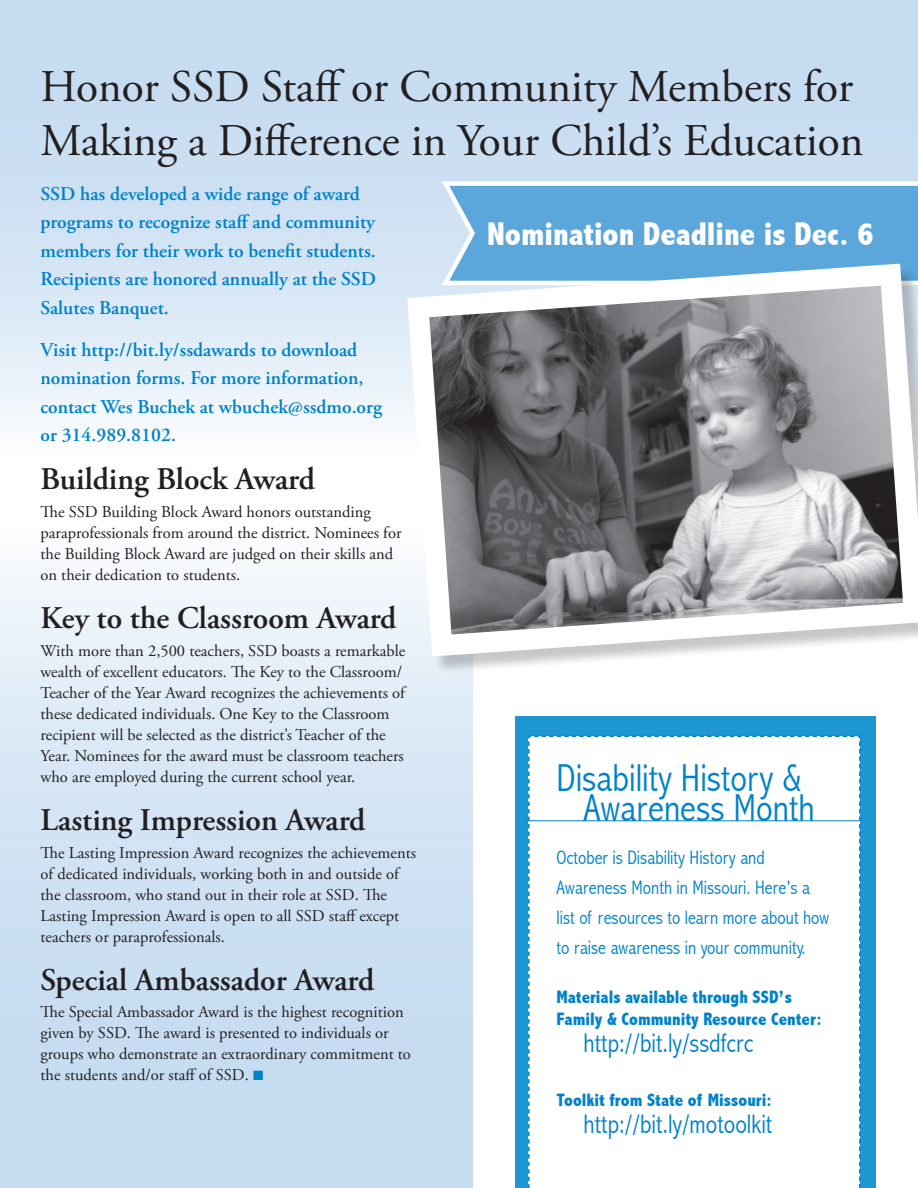
<style>
.page{position:relative;width:918px;height:1188px;background:#fff}
.page>*{position:absolute;margin:0;border:0;box-sizing:border-box;transform-origin:0 0}
.Body{font:45.3px/54.3px "Adobe Garamond Pro";color:#231f20}
.Paragraph_Style_1{font:300 condensed 39px/30px "Abadi";color:#0082c8}
.Body-2{font:800 condensed 33px "Abadi";color:#fff}
.Body-3{font:600 31.5px "Adobe Garamond Pro";color:#231f20}
.Paragraph_Style_1-2{font:300 condensed 27px "Abadi";color:#0082c8}
.Body-4{font:600 19.5px/28.5px "Adobe Garamond Pro";color:#0082c8}
.Paragraph_Style_1-3{font:300 condensed 19.5px/30px "Abadi";color:#0082c8}
.Paragraph_Style_1-4{font:800 condensed 18px/21.6px "Abadi";color:#0082c8}
.Body-5{font:16.5px/21px "Adobe Garamond Pro";color:#231f20}
.s1{color:#0082c8}
</style>
<div class="page">
<div style="left:516px;top:716px;width:360px;height:472px;background:#1e96d2"></div>
<div style="left:0;top:0;width:918px;height:463px;background:linear-gradient(to bottom,#bbd5ee,#f3f7fc)"></div>
<div style="left:0;top:513px;width:472px;height:675px;background:linear-gradient(to bottom,#f3f7fc,#bad5ee)"></div>
<svg style="left:438px;top:177px;width:480px;height:76px;background:#71b1de"></svg>
<svg style="left:396px;top:253px;width:522px;height:415px"></svg>
<div style="left:527px;top:735px;width:334px;height:453px;background:#fff"></div>
<hr style="left:526px;top:821px;width:333px;height:1px;background:#0082c8">
<p class="Body" style="left:40px;top:61px;width:825px">Honor SSD Staff or Community Members for<br>Making a Difference in Your Child’s Education</p>
<p class="Body-4" style="left:40px;top:180px;width:337px">SSD has developed a wide range of award programs to recognize staff and community members for their work to benefit students.<br>Recipients are honored annually at the SSD Salutes Banquet.</p>
<p class="Body-4" style="left:40px;top:336px;width:343px">Visit http://bit.ly/ssdawards to download nomination forms. For more information, contact Wes Buchek at wbuchek@ssdmo.org or 314.989.8102.</p>
<p class="Body-3" style="left:40px;top:461px;width:276px">Building Block Award</p>
<p class="Body-5" style="left:40px;top:502px;width:363px">The SSD Building Block Award honors outstanding paraprofessionals from around the district. Nominees for the Building Block Award are judged on their skills and on their dedication to students.</p>
<p class="Body-3" style="left:40px;top:600px;width:357px">Key to the Classroom Award</p>
<p class="Body-5" style="left:40px;top:641px;width:366px">With more than 2,500 teachers, SSD boasts a remarkable wealth of excellent educators. The Key to the Classroom/ Teacher of the Year Award recognizes the achievements of these dedicated individuals. One Key to the Classroom recipient will be selected as the district’s Teacher of the Year. Nominees for the award must be classroom teachers who are employed during the current school year.</p>
<p class="Body-3" style="left:40px;top:802px;width:326px">Lasting Impression Award</p>
<p class="Body-5" style="left:40px;top:843px;width:377px">The Lasting Impression Award recognizes the achievements of dedicated individuals, working both in and outside of the classroom, who stand out in their role at SSD. The Lasting Impression Award is open to all SSD staff except teachers or paraprofessionals.</p>
<p class="Body-3" style="left:40px;top:962px;width:335px">Special Ambassador Award</p>
<p class="Body-5" style="left:40px;top:1002px;width:372px">The Special Ambassador Award is the highest recognition given by SSD. The award is presented to individuals or groups who demonstrate an extraordinary commitment to the students and/or staff of SSD. <span class="s1">■</span></p>
<p class="Body-2" style="left:487px;top:215px;width:389px">Nomination Deadline is Dec. 6</p>
<p class="Paragraph_Style_1" style="left:584px;top:763px;width:233px;text-indent:-27px">Disability History &amp;<br>Awareness Month</p>
<p class="Paragraph_Style_1-3" style="left:557px;top:843px;width:274px">October is Disability History and Awareness Month in Missouri. Here’s a list of resources to learn more about how to raise awareness in your community.</p>
<p class="Paragraph_Style_1-4" style="left:557px;top:986px;width:267px">Materials available through SSD’s<br>Family &amp; Community Resource Center:</p>
<p class="Paragraph_Style_1-2" style="left:584px;top:1027px;width:171px">http://bit.ly/ssdfcrc</p>
<p class="Paragraph_Style_1-4" style="left:557px;top:1089px;width:217px">Toolkit from State of Missouri:</p>
<p class="Paragraph_Style_1-2" style="left:584px;top:1108px;width:190px">http://bit.ly/motoolkit</p>
</div>
